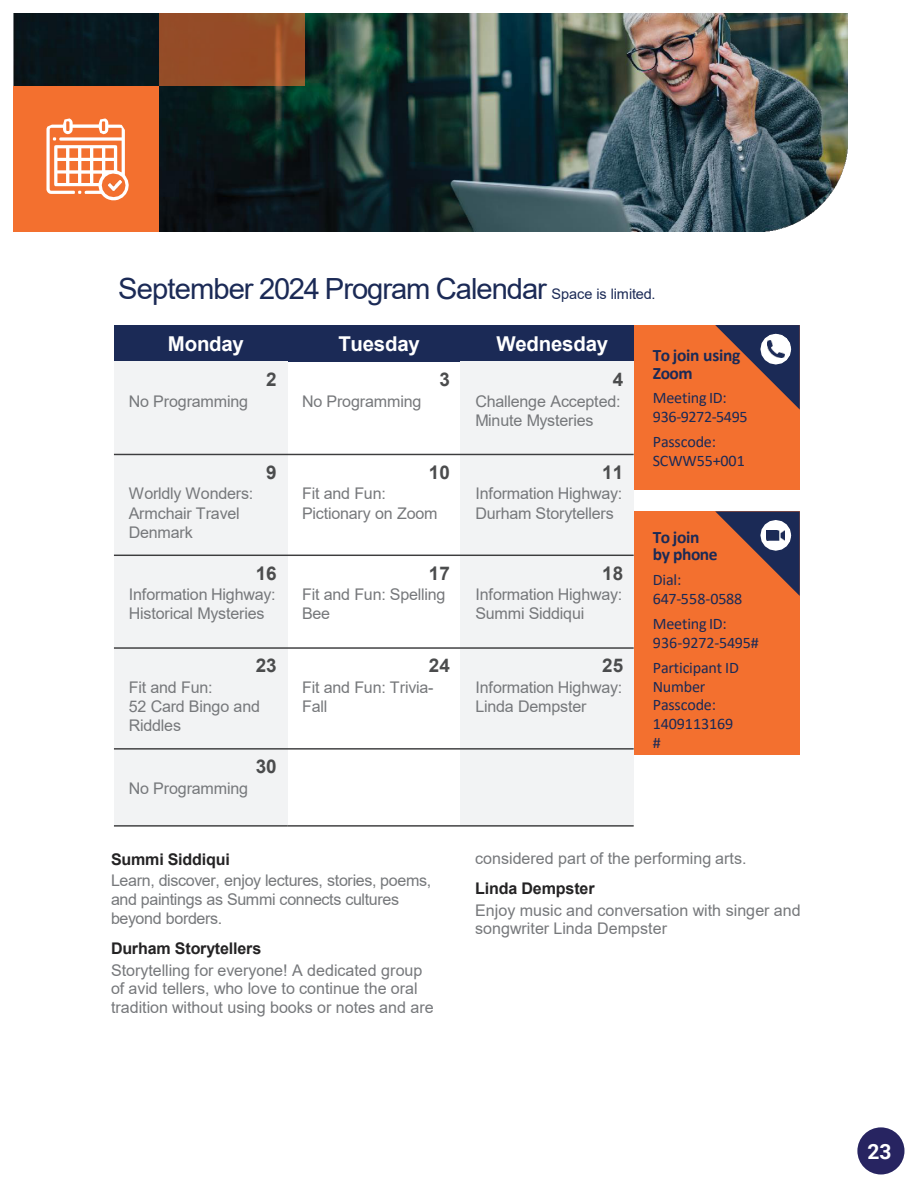
<style>
.page{position:relative;width:918px;height:1188px;background:#fff}
.page>*{position:absolute;margin:0;border:0;box-sizing:border-box;transform-origin:0 0}
.t1{font:29.25px "Arial";letter-spacing:-.035em;color:#1b2a56}
.t2{font:700 21px "Roboto";color:#fff}
.t3{font:700 20.4px "Arial";letter-spacing:-.01em;color:#fff}
.t4{font:700 18.9px "Arial";color:#4b4c4d}
.t5{font:700 17.4px/17.4px "Calibri";letter-spacing:-.02em;color:#1b2a56}
.t6{font:16.05px/19.2px "Arial";letter-spacing:-.015em;color:#76787b}
.t7{font:16.05px/19px "Calibri";letter-spacing:-.01em;color:#1b2a56}
.t8{font:700 16.05px "Arial";letter-spacing:-.01em;color:#242324}
.s1{font-size:14.55px}
</style>
<div class="page">
<img style="left:14px;top:14px;width:834px;height:218px">
<div style="left:14px;top:86px;width:145px;height:146px;background:#f3702f"></div>
<div style="left:159px;top:14px;width:146px;height:72px;background:#f3702f;opacity:.6"></div>
<svg style="left:46px;top:118px;width:83px;height:82px"></svg>
<div style="left:631px;top:325px;width:169px;height:164px;background:#f3702f"></div>
<div style="left:631px;top:511px;width:169px;height:244px;background:#f3702f"></div>
<svg style="left:715px;top:325px;width:85px;height:85px"></svg>
<img style="left:767px;top:341px;width:17px;height:17px">
<svg style="left:715px;top:511px;width:85px;height:85px"></svg>
<img style="left:767px;top:530px;width:18px;height:11px">
<div style="left:114px;top:325px;width:173px;height:37px;background:#1b2a56"></div>
<div style="left:287px;top:325px;width:173px;height:37px;background:#1b2a56"></div>
<div style="left:460px;top:325px;width:174px;height:37px;background:#1b2a56"></div>
<div style="left:114px;top:362px;width:173px;height:29px;background:#f2f3f4"></div>
<div style="left:460px;top:362px;width:174px;height:29px;background:#f2f3f4"></div>
<div style="left:114px;top:391px;width:173px;height:63px;background:#f2f3f4"></div>
<div style="left:460px;top:391px;width:174px;height:63px;background:#f2f3f4"></div>
<div style="left:114px;top:454px;width:173px;height:30px;background:#f2f3f4"></div>
<div style="left:460px;top:454px;width:174px;height:30px;background:#f2f3f4"></div>
<div style="left:114px;top:484px;width:173px;height:71px;background:#f2f3f4"></div>
<div style="left:460px;top:484px;width:174px;height:71px;background:#f2f3f4"></div>
<div style="left:114px;top:555px;width:173px;height:30px;background:#f2f3f4"></div>
<div style="left:460px;top:555px;width:174px;height:30px;background:#f2f3f4"></div>
<div style="left:114px;top:585px;width:173px;height:63px;background:#f2f3f4"></div>
<div style="left:460px;top:585px;width:174px;height:63px;background:#f2f3f4"></div>
<div style="left:114px;top:648px;width:173px;height:29px;background:#f2f3f4"></div>
<div style="left:460px;top:648px;width:174px;height:29px;background:#f2f3f4"></div>
<div style="left:114px;top:677px;width:173px;height:72px;background:#f2f3f4"></div>
<div style="left:460px;top:677px;width:174px;height:72px;background:#f2f3f4"></div>
<div style="left:114px;top:749px;width:173px;height:29px;background:#f2f3f4"></div>
<div style="left:460px;top:749px;width:174px;height:29px;background:#f2f3f4"></div>
<div style="left:114px;top:778px;width:173px;height:48px;background:#f2f3f4"></div>
<div style="left:460px;top:778px;width:174px;height:48px;background:#f2f3f4"></div>
<hr style="left:114px;top:454px;width:520px;height:1px;background:#3d3d3e">
<hr style="left:114px;top:555px;width:520px;height:1px;background:#3d3d3e">
<hr style="left:114px;top:647px;width:520px;height:2px;background:#3d3d3e">
<hr style="left:114px;top:748px;width:520px;height:2px;background:#3d3d3e">
<hr style="left:114px;top:825px;width:173px;height:2px;background:#3d3d3e">
<hr style="left:287px;top:825px;width:347px;height:2px;background:#3d3d3e">
<div style="left:857px;top:1127px;width:47px;height:47px;background:#272461;border-radius:50%"></div>
<h1 class="t1" style="left:118px;top:268px;width:539px">September 2024 Program Calendar <span class="s1">Space is limited.</span></h1>
<p class="t3" style="left:168px;top:329px;width:78px">Monday</p>
<p class="t3" style="left:338px;top:329px;width:83px">Tuesday</p>
<p class="t3" style="left:496px;top:329px;width:113px">Wednesday</p>
<p class="t4" style="left:266px;top:366px;width:12px">2</p>
<p class="t4" style="left:439px;top:366px;width:12px">3</p>
<p class="t4" style="left:613px;top:366px;width:12px">4</p>
<p class="t6" style="left:129px;top:391px;width:121px">No Programming</p>
<p class="t6" style="left:302px;top:391px;width:121px">No Programming</p>
<p class="t6" style="left:475px;top:391px;width:147px">Challenge Accepted:<br>Minute Mysteries</p>
<p class="t4" style="left:266px;top:459px;width:12px">9</p>
<p class="t4" style="left:429px;top:459px;width:22px">10</p>
<p class="t4" style="left:602px;top:459px;width:22px">11</p>
<p class="t6" style="left:129px;top:484px;width:126px">Worldly Wonders:<br>Armchair Travel<br>Denmark</p>
<p class="t6" style="left:302px;top:484px;width:137px">Fit and Fun:<br>Pictionary on Zoom</p>
<p class="t6" style="left:475px;top:484px;width:148px">Information Highway:<br>Durham Storytellers</p>
<p class="t4" style="left:256px;top:560px;width:22px">16</p>
<p class="t4" style="left:429px;top:560px;width:22px">17</p>
<p class="t4" style="left:602px;top:560px;width:22px">18</p>
<p class="t6" style="left:129px;top:585px;width:148px">Information Highway:<br>Historical Mysteries</p>
<p class="t6" style="left:302px;top:585px;width:145px">Fit and Fun: Spelling<br>Bee</p>
<p class="t6" style="left:475px;top:585px;width:148px">Information Highway:<br>Summi Siddiqui</p>
<p class="t4" style="left:256px;top:652px;width:22px">23</p>
<p class="t4" style="left:429px;top:652px;width:22px">24</p>
<p class="t4" style="left:602px;top:652px;width:22px">25</p>
<p class="t6" style="left:129px;top:678px;width:133px">Fit and Fun:<br>52 Card Bingo and<br>Riddles</p>
<p class="t6" style="left:302px;top:678px;width:133px">Fit and Fun: Trivia-<br>Fall</p>
<p class="t6" style="left:475px;top:678px;width:148px">Information Highway:<br>Linda Dempster</p>
<p class="t4" style="left:256px;top:753px;width:22px">30</p>
<p class="t6" style="left:129px;top:779px;width:121px">No Programming</p>
<p class="t5" style="left:653px;top:346px;width:89px">To join using<br>Zoom</p>
<p class="t7" style="left:653px;top:388px;width:96px">Meeting ID:<br>936-9272-5495</p>
<p class="t7" style="left:653px;top:432px;width:94px">Passcode:<br>SCWW55+001</p>
<p class="t5" style="left:653px;top:528px;width:66px">To join by phone</p>
<p class="t7" style="left:653px;top:570px;width:91px">Dial:<br>647-558-0588</p>
<p class="t7" style="left:653px;top:614px;width:107px">Meeting ID:<br>936-9272-5495#</p>
<p class="t7" style="left:653px;top:657px;width:88px">Participant ID<br>Number<br>Passcode:<br>1409113169 #</p>
<p class="t8" style="left:111px;top:848px;width:120px">Summi Siddiqui</p>
<p class="t6" style="left:111px;top:871px;width:322px">Learn, discover, enjoy lectures, stories, poems, and paintings as Summi connects cultures beyond borders.</p>
<p class="t8" style="left:111px;top:937px;width:152px">Durham Storytellers</p>
<p class="t6" style="left:111px;top:960px;width:324px">Storytelling for everyone! A dedicated group of avid tellers, who love to continue the oral tradition without using books or notes and are</p>
<p class="t6" style="left:475px;top:849px;width:273px">considered part of the performing arts.</p>
<p class="t8" style="left:475px;top:877px;width:121px">Linda Dempster</p>
<p class="t6" style="left:475px;top:900px;width:327px">Enjoy music and conversation with singer and songwriter Linda Dempster</p>
<h2 class="t2" style="left:868px;top:1137px;width:26px">23</h2>
</div>
